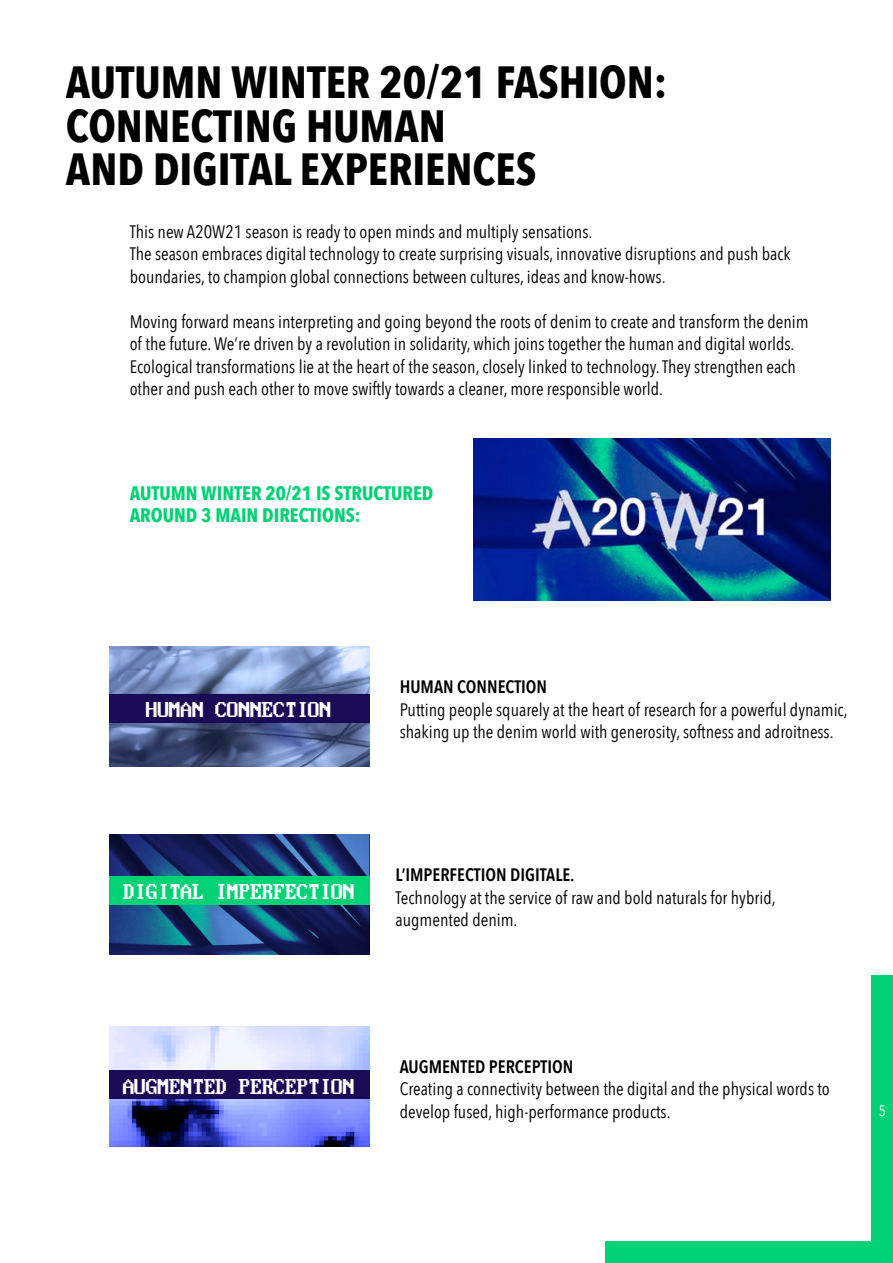
<style>
.page{position:relative;width:893px;height:1263px;background:#fff}
.page>*{position:absolute;margin:0;border:0;box-sizing:border-box;transform-origin:0 0}
.t1{font:700 45px/43.5px "Avenir Next Condensed";color:#000}
.t2{font:24px "Perfect DOSVGA437";letter-spacing:-.08em;color:#fff}
.SOUS-TITRE{font:700 19.5px/22.5px "Avenir Next Condensed";color:#00d275}
.t3{font:18px/22.5px "Avenir Next Condensed";color:#000}
.t4{font:15px "Avenir Next Condensed";color:#fff}
.s1{font-weight:600}
</style>
<div class="page">
<div style="left:872px;top:976px;width:21px;height:287px;background:#00d275"></div>
<div style="left:606px;top:1242px;width:287px;height:21px;background:#00d275"></div>
<img style="left:473px;top:438px;width:357px;height:162px">
<img style="left:110px;top:647px;width:260px;height:120px">
<img style="left:110px;top:835px;width:260px;height:120px">
<img style="left:110px;top:1026px;width:260px;height:120px">
<div style="left:110px;top:694px;width:260px;height:28px;background:#1a0b56"></div>
<div style="left:110px;top:1070px;width:260px;height:29px;background:#1a0b56"></div>
<div style="left:110px;top:876px;width:260px;height:29px;background:#00d275"></div>
<p class="t1" style="left:66px;top:60px;width:603px">AUTUMN WINTER 20/21 FASHION:<br>CONNECTING HUMAN<br>AND DIGITAL EXPERIENCES</p>
<p class="t3" style="left:130px;top:220px;width:464px">This new A20W21 season is ready to open minds and multiply sensations.</p>
<p class="t3" style="left:130px;top:242px;width:663px">The season embraces digital technology to create surprising visuals, innovative disruptions and push back boundaries, to champion global connections between cultures, ideas and know-hows.</p>
<p class="t3" style="left:130px;top:310px;width:680px">Moving forward means interpreting and going beyond the roots of denim to create and transform the denim of the future. We’re driven by a revolution in solidarity, which joins together the human and digital worlds.<br>Ecological transformations lie at the heart of the season, closely linked to technology. They strengthen each other and push each other to move swiftly towards a cleaner, more responsible world.</p>
<p class="SOUS-TITRE" style="left:130px;top:481px;width:305px">AUTUMN WINTER 20/21 IS STRUCTURED<br>AROUND 3 MAIN DIRECTIONS:</p>
<p class="t2" style="left:146px;top:699px;width:189px">HUMAN CONNECTION</p>
<p class="t3" style="left:400px;top:675px;width:449px"><span class="s1">HUMAN CONNECTION<br></span>Putting people squarely at the heart of research for a powerful dynamic, shaking up the denim world with generosity, softness and adroitness.</p>
<p class="t2" style="left:123px;top:881px;width:235px">DIGITAL IMPERFECTION</p>
<p class="t3" style="left:395px;top:863px;width:382px"><span class="s1">L’IMPERFECTION DIGITALE.<br></span>Technology at the service of raw and bold naturals for hybrid, augmented denim.</p>
<p class="t2" style="left:123px;top:1076px;width:235px">AUGMENTED PERCEPTION</p>
<p class="t3" style="left:400px;top:1054px;width:432px"><span class="s1">AUGMENTED PERCEPTION<br></span>Creating a connectivity between the digital and the physical words to develop fused, high-performance products.</p>
<p class="t4" style="left:879px;top:1098px;width:9px">5</p>
</div>
